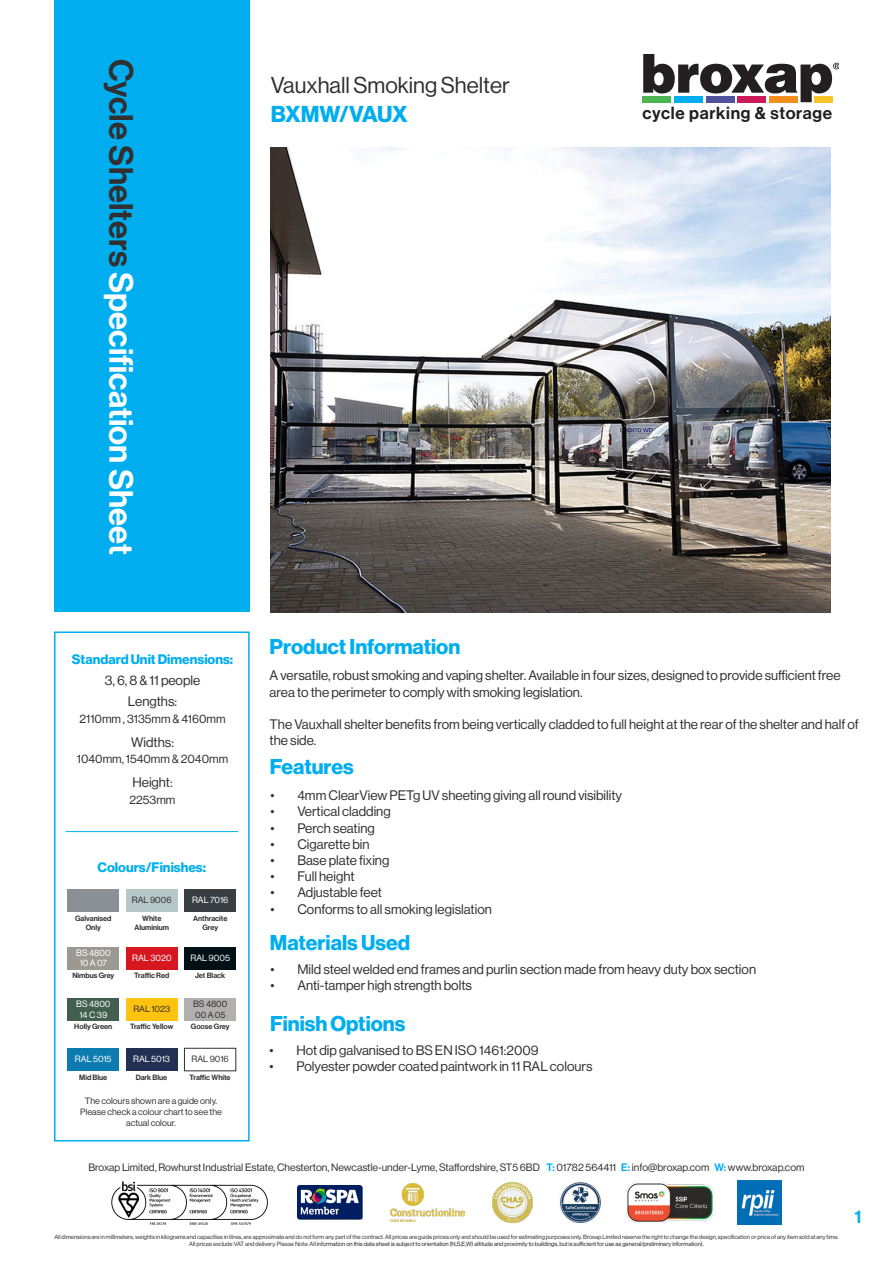
<style>
.page{position:relative;width:893px;height:1263px;background:#fff}
.page>*{position:absolute;margin:0;border:0;box-sizing:border-box;transform-origin:0 0}
.t1{font:33px "N Haas Grotesk DS Pro 65 Md";color:#fff}
.t2{font:22.5px "N Haas Grotesk DS Pro 55 Rg";color:#312f30}
.t3{font:22.5px "N Haas Grotesk DS Pro 75 Bd";letter-spacing:-.02em;color:#00aeef}
.t4{font:21px "N Haas Grotesk DS Pro 75 Bd";color:#00aeef}
.t5{font:18px "N Haas Grotesk DS Pro 65 Md";color:#00aeef}
.t6{font:17.25px "N Haas Grotesk DS Pro 65 Md";letter-spacing:.04em;color:#231f20}
.t7{font:13.5px/16.2px "N Haas Grotesk DS Pro 55 Rg";color:#312f30}
.t8{font:13.5px "N Haas Grotesk DS Pro 75 Bd";color:#00aeef}
.t9{font:12px "N Haas Grotesk DS Pro 55 Rg";color:#312f30}
.t10{font:10.5px "N Haas Grotesk DS Pro 55 Rg";color:#312f30}
.t11{font:9px "N Haas Grotesk DS Pro 55 Rg";color:#312f30}
.t12{font:9px "N Haas Grotesk DS Pro 55 Rg";color:#fff}
.t13{font:7.5px/9px "N Haas Grotesk DS Pro 65 Md";color:#312f30;text-align:center}
.t14{font:6px/7.2px "N Haas Grotesk DS Pro 55 Rg";color:#312f30;text-align:center}
.s1{color:#312f30}
.s2{font-family:"N Haas Grotesk DS Pro 65 Md";color:#00aeef}
.s3{color:#231f20}
</style>
<div class="page">
<div style="left:54px;top:0;width:196px;height:612px;background:#00aeef"></div>
<svg style="left:643px;top:54px;width:196px;height:48px"></svg>
<div style="left:642px;top:96px;width:29px;height:6px;background:#4bb653"></div>
<div style="left:674px;top:96px;width:29px;height:6px;background:#00aeef"></div>
<div style="left:706px;top:96px;width:29px;height:6px;background:#51519c"></div>
<div style="left:737px;top:96px;width:29px;height:6px;background:#cd1a58"></div>
<div style="left:769px;top:96px;width:29px;height:6px;background:#f68e1e"></div>
<div style="left:814px;top:96px;width:18px;height:6px;background:#fac42b"></div>
<img style="left:297px;top:1185px;width:66px;height:34px">
<img style="left:391px;top:1184px;width:73px;height:37px">
<img style="left:112px;top:1181px;width:156px;height:44px">
<img style="left:560px;top:1182px;width:41px;height:41px">
<img style="left:492px;top:1182px;width:41px;height:41px">
<img style="left:626px;top:1182px;width:87px;height:40px">
<img style="left:738px;top:1181px;width:43px;height:43px">
<img style="left:270px;top:148px;width:560px;height:464px">
<div style="left:54px;top:631px;width:196px;height:510px;border:2px solid #00aeef"></div>
<div style="left:68px;top:889px;width:51px;height:23px;background:#8b9094"></div>
<div style="left:126px;top:889px;width:51px;height:23px;background:#b5c7c6"></div>
<div style="left:184px;top:889px;width:52px;height:23px;background:#383e42"></div>
<div style="left:68px;top:947px;width:51px;height:22px;background:#9b9992"></div>
<div style="left:126px;top:947px;width:52px;height:22px;background:#d7171f"></div>
<div style="left:185px;top:947px;width:51px;height:22px;background:#001015"></div>
<div style="left:68px;top:998px;width:51px;height:22px;background:#425e4f"></div>
<div style="left:126px;top:998px;width:52px;height:22px;background:#fec210"></div>
<div style="left:185px;top:998px;width:51px;height:22px;background:#b1b0ae"></div>
<div style="left:68px;top:1048px;width:51px;height:23px;background:#0b7bb0"></div>
<div style="left:126px;top:1048px;width:51px;height:23px;background:#223053"></div>
<div style="left:184px;top:1048px;width:52px;height:23px;background:#fff;border:1px solid #312f30"></div>
<hr style="left:66px;top:831px;width:172px;height:1px;background:#00aeef">
<h1 class="t1" style="left:140px;top:59px;width:497px;rotate:90deg"><span class="s1">Cycle Shelters</span> Specification Sheet</h1>
<p class="t8" style="left:72px;top:651px;width:163px">Standard Unit Dimensions:</p>
<p class="t7" style="left:105px;top:672px;width:97px">3, 6, 8 &amp; 11 people</p>
<p class="t7" style="left:128px;top:693px;width:51px">Lengths:</p>
<p class="t9" style="left:80px;top:711px;width:147px">2110mm , 3135mm &amp; 4160mm</p>
<p class="t7" style="left:131px;top:734px;width:44px">Widths:</p>
<p class="t9" style="left:77px;top:752px;width:153px">1040mm, 1540mm &amp; 2040mm</p>
<p class="t7" style="left:132px;top:774px;width:42px">Height:</p>
<p class="t9" style="left:130px;top:792px;width:47px">2253mm</p>
<p class="t8" style="left:98px;top:859px;width:110px">Colours/Finishes:</p>
<p class="t11" style="left:132px;top:895px;width:41px">RAL 9006</p>
<p class="t12" style="left:192px;top:895px;width:38px">RAL 7016</p>
<p class="t13" style="left:75px;top:914px;width:38px">Galvanised<br>Only</p>
<p class="t13" style="left:142px;top:914px;width:21px">White</p>
<p class="t13" style="left:134px;top:923px;width:36px">Aluminium</p>
<p class="t13" style="left:193px;top:914px;width:36px">Anthracite</p>
<p class="t13" style="left:202px;top:923px;width:17px">Grey</p>
<p class="t12" style="left:76px;top:948px;width:36px">BS 4800</p>
<p class="t12" style="left:80px;top:958px;width:29px">10 A 07</p>
<p class="t12" style="left:132px;top:952px;width:41px">RAL 3020</p>
<p class="t12" style="left:190px;top:952px;width:41px">RAL 9005</p>
<p class="t13" style="left:72px;top:971px;width:44px">Nimbus Grey</p>
<p class="t13" style="left:134px;top:971px;width:37px">Traffic Red</p>
<p class="t13" style="left:195px;top:971px;width:32px">Jet Black</p>
<p class="t12" style="left:76px;top:999px;width:36px">BS 4800</p>
<p class="t12" style="left:79px;top:1009px;width:29px">14 C 39</p>
<p class="t13" style="left:74px;top:1022px;width:40px">Holly Green</p>
<p class="t12" style="left:75px;top:1054px;width:38px">RAL 5015</p>
<p class="t13" style="left:79px;top:1073px;width:30px">Mid Blue</p>
<p class="t11" style="left:193px;top:999px;width:36px">BS 4800</p>
<p class="t11" style="left:195px;top:1009px;width:32px">00 A 05</p>
<p class="t11" style="left:133px;top:1004px;width:38px">RAL 1023</p>
<p class="t13" style="left:130px;top:1022px;width:45px">Traffic Yellow</p>
<p class="t13" style="left:191px;top:1022px;width:40px">Goose Grey</p>
<p class="t12" style="left:133px;top:1054px;width:38px">RAL 5013</p>
<p class="t13" style="left:136px;top:1073px;width:33px">Dark Blue</p>
<p class="t11" style="left:192px;top:1054px;width:39px">RAL 9016</p>
<p class="t13" style="left:189px;top:1073px;width:43px">Traffic White</p>
<p class="t11" style="left:85px;top:1096px;width:134px">The colours shown are a guide only.</p>
<p class="t11" style="left:80px;top:1107px;width:143px">Please check a colour chart to see the</p>
<p class="t11" style="left:126px;top:1117px;width:51px">actual colour.</p>
<p class="t2" style="left:271px;top:72px;width:241px">Vauxhall Smoking Shelter</p>
<p class="t3" style="left:271px;top:101px;width:139px">BXMW/VAUX</p>
<p class="t6" style="left:642px;top:103px;width:191px">cycle parking &amp; storage</p>
<p class="t4" style="left:270px;top:634px;width:192px">Product Information</p>
<p class="t7" style="left:270px;top:668px;width:573px">A versatile, robust smoking and vaping shelter. Available in four sizes, designed to provide sufficient free area to the perimeter to comply with smoking legislation.</p>
<p class="t7" style="left:270px;top:716px;width:591px">The Vauxhall shelter benefits from being vertically cladded to full height at the rear of the shelter and half of the side.</p>
<p class="t4" style="left:270px;top:754px;width:86px">Features</p>
<p class="t7" style="left:270px;top:787px;width:353px">• 4mm ClearView PETg UV sheeting giving all round visibility</p>
<p class="t7" style="left:270px;top:804px;width:122px">• Vertical cladding</p>
<p class="t7" style="left:270px;top:820px;width:106px">• Perch seating</p>
<p class="t7" style="left:270px;top:836px;width:101px">• Cigarette bin</p>
<p class="t7" style="left:270px;top:852px;width:121px">• Base plate fixing</p>
<p class="t7" style="left:270px;top:868px;width:86px">• Full height</p>
<p class="t7" style="left:270px;top:885px;width:113px">• Adjustable feet</p>
<p class="t7" style="left:270px;top:901px;width:223px">• Conforms to all smoking legislation</p>
<p class="t4" style="left:270px;top:930px;width:142px">Materials Used</p>
<p class="t7" style="left:270px;top:961px;width:487px">• Mild steel welded end frames and purlin section made from heavy duty box section</p>
<p class="t7" style="left:270px;top:978px;width:203px">• Anti-tamper high strength bolts</p>
<p class="t4" style="left:270px;top:1011px;width:137px">Finish Options</p>
<p class="t7" style="left:269px;top:1042px;width:270px">• Hot dip galvanised to BS EN ISO 1461:2009</p>
<p class="t7" style="left:269px;top:1058px;width:325px">• Polyester powder coated paintwork in 11 RAL colours</p>
<p class="t10" style="left:88px;top:1161px;width:717px">Broxap Limited, Rowhurst Industrial Estate, Chesterton, Newcastle-under-Lyme, Staffordshire, ST5 6BD <span class="s2">T:</span> 01782 564411 <span class="s2">E:</span> info@broxap.com <span class="s2">W:</span> www.broxap.com</p>
<p class="t14" style="left:54px;top:1233px;width:786px">All dimensions are in millimeters, weights in kilograms and capacities in litres, are approximate and do not form any part of the contract. All prices are guide prices only and should be used for estimating purposes only. Broxap Limited reserve the right to change the design, specification or price of any item sold at any time.<br>All prices exclude VAT and delivery. Please Note: All <span class="s3">information on this data sheet is subject to orientation (N,S,E,W) altitude and proximity to buildings, but is sufficient for use as general/preliminary information).</span></p>
<p class="t5" style="left:855px;top:1206px;width:9px">1</p>
</div>
